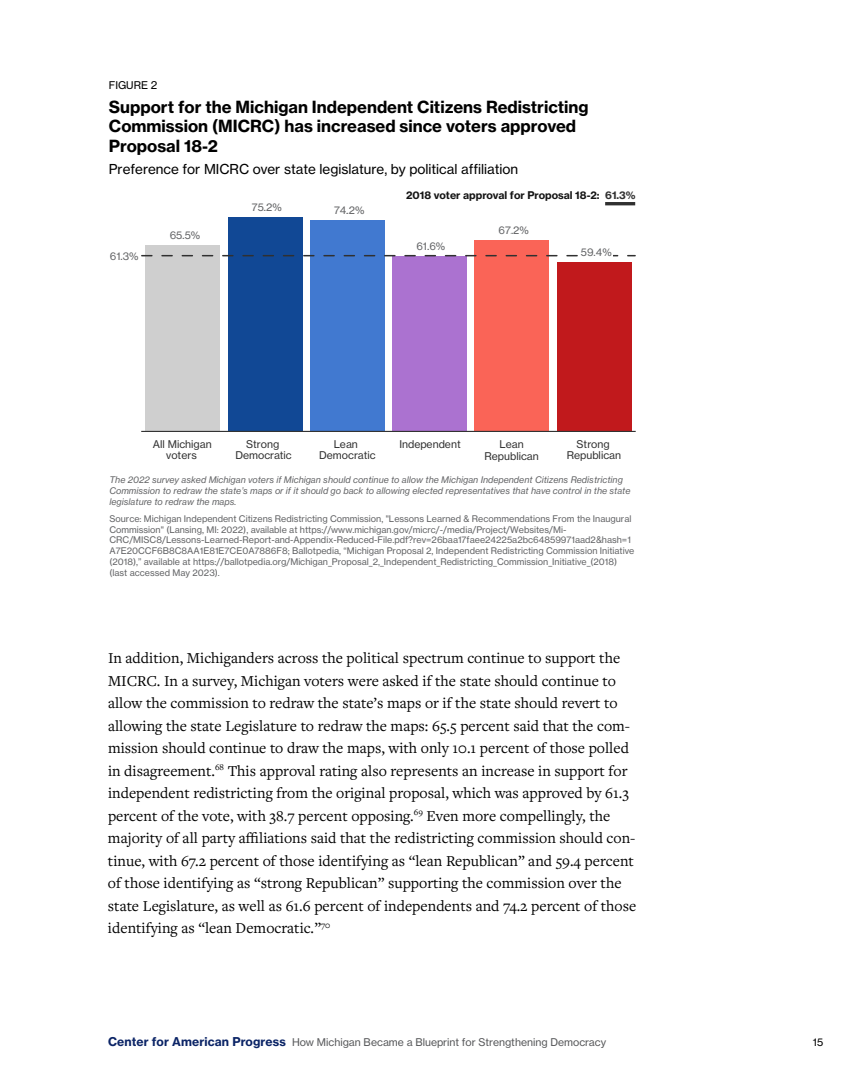
<style>
.page{position:relative;width:864px;height:1080px;background:#fff}
.page>*{position:absolute;margin:0;border:0;box-sizing:border-box;transform-origin:0 0}
.t1{font:16.5px/19.5px "N Haas Grotesk TX Pro 75 Bd";color:#000}
.t2{font:15.75px/22.5px "Freight Text Pro";color:#000}
.t3{font:13.5px "N Haas Grotesk TX Pro 55 Rg";color:#000}
.t4{font:10.5px/11.6px "N Haas Grotesk TX Pro 55 Rg";color:#333;text-align:center}
.t5{font:10.5px "N Haas Grotesk TX Pro 55 Rg";color:#58595b}
.t6{font:10.5px "N Haas Grotesk TX Pro 55 Rg";color:#636466}
.t7{font:10.5px "N Haas Grotesk TX Pro 75 Bd";color:#151515}
.t8{font:10.5px "N Haas Grotesk TX Pro 55 Rg";color:#000}
.t9{font:9.9px "Roboto";color:#7b7b7b}
.t10{font:9.9px "Roboto";color:#303030}
.t11{font:9px/10.8px "N Haas Grotesk TX Pro 55 Rg";color:#636466}
.t12{font:9px/10.8px "N Haas Grotesk TX Pro 56 It";color:#636466}
.s1{font-family:"Roboto";font-size:9.9px;color:#303030}
.s2{font-family:"Roboto";font-size:9.9px;color:#7b7b7b}
.s3{color:#303030}
.s4{font-style:italic}
.s5{font-family:"N Haas Grotesk TX Pro 75 Bd";font-size:12px;color:#0b2466}
</style>
<div class="page">
<hr style="left:605px;top:202px;width:30px;height:3px;background:#303030">
<div style="left:146px;top:245px;width:74px;height:186px;background:#cfcfcf"></div>
<div style="left:228px;top:217px;width:74px;height:214px;background:#114895"></div>
<div style="left:310px;top:220px;width:74px;height:211px;background:#4179d0"></div>
<div style="left:393px;top:256px;width:74px;height:175px;background:#ab72d0"></div>
<div style="left:475px;top:240px;width:74px;height:191px;background:#fa6457"></div>
<div style="left:557px;top:262px;width:74px;height:169px;background:#c1191c"></div>
<hr style="left:142px;top:431px;width:493px;height:1px;background:#333">
<svg style="left:142px;top:224px;width:493px;height:35px"></svg>
<div style="left:580px;top:241px;width:33px;height:18px;background:#fff"></div>
<p class="t8" style="left:109px;top:79px;width:50px">FIGURE 2</p>
<p class="t1" style="left:109px;top:97px;width:481px">Support for the Michigan Independent Citizens Redistricting<br>Commission (MICRC) has increased since voters approved<br>Proposal 18-2</p>
<p class="t3" style="left:109px;top:161px;width:411px">Preference for MICRC over state legislature, by political affiliation</p>
<p class="t6" style="left:110px;top:250px;width:30px">61.3%</p>
<p class="t6" style="left:170px;top:228px;width:32px"><span class="s1">6</span>65.5%</p>
<p class="t10" style="left:175px;top:228px;width:22px">5.5%</p>
<p class="t6" style="left:252px;top:201px;width:31px"><span class="s2">7</span>75.2%</p>
<p class="t9" style="left:257px;top:200px;width:22px">5.2%</p>
<p class="t6" style="left:334px;top:204px;width:32px"><span class="s2">7</span>74.2%</p>
<p class="t9" style="left:340px;top:203px;width:22px">4.2%</p>
<p class="t7" style="left:406px;top:189px;width:231px">2018 voter approval for Proposal 18-2: <span class="s3">61.3%</span></p>
<p class="t6" style="left:416px;top:239px;width:30px"><span class="s2">6</span>61.6%</p>
<p class="t9" style="left:422px;top:239px;width:22px">1.6%</p>
<p class="t6" style="left:499px;top:223px;width:32px"><span class="s2">6</span>67.2%</p>
<p class="t9" style="left:504px;top:223px;width:22px">7.2%</p>
<p class="t6" style="left:581px;top:246px;width:32px">59.4%</p>
<p class="t9" style="left:581px;top:245px;width:28px">59.4%</p>
<p class="t4" style="left:153px;top:438px;width:60px">All Michigan voters</p>
<p class="t4" style="left:235px;top:438px;width:58px">Strong<br>Democratic</p>
<p class="t4" style="left:319px;top:438px;width:58px">Lean<br>Democratic</p>
<p class="t4" style="left:399px;top:438px;width:63px">Independent</p>
<p class="t4" style="left:485px;top:438px;width:56px;line-height:12.6px">Lean<br>Republican</p>
<p class="t4" style="left:567px;top:438px;width:56px">Strong<br>Republican</p>
<p class="t12" style="left:109px;top:475px;width:523px">The 2022 survey asked Michigan voters if Michigan should continue to allow the Michigan Independent Citizens Redistricting<br>Commission to redraw the state’s maps or if it should go back to allowing elected representatives that have control in the state legislature to redraw the maps.</p>
<p class="t11" style="left:109px;top:513px;width:526px">Source: Michigan Independent Citizens Redistricting Commission, "Lessons Learned &amp; Recommendations From the Inaugural Commission" (Lansing, MI: 2022), available at https://www.michigan.gov/micrc/-/media/Project/Websites/Mi-CRC/MISC8/Lessons-Learned-Report-and-Appendix-Reduced-File.pdf?rev=26baa17faee24225a2bc64859971aad2&amp;hash=1<br>A7E20CCF6B8C8AA1E81E7CE0A7886F8; Ballotpedia, “Michigan Proposal 2, Independent Redistricting Commission Initiative (2018),” available at https://ballotpedia.org/Michigan_Proposal_2,_Independent_Redistricting_Commission_Initiative_(2018) (last accessed May 2023).</p>
<p class="t2" style="left:108px;top:646px;width:530px">In addition, Michiganders across the political spectrum continue to support the MICRC. In a survey, Michigan voters were asked if the state should continue to allow the commission to redraw the state’s maps or if the state should revert to allowing the state Legislature to redraw the maps: 65.5 percent said that the com&shy;mission should continue to draw the maps, with only 10.1 percent of those polled in disagreement.<sup>68</sup> This approval rating also represents an increase in support for independent redistricting from the original proposal, which was approved by 61.3 percent of the vote, with 38.7 percent opposing.<sup>69</sup> Even more compellingly, the majority of all party affiliations said that the redistricting commission should con&shy;tinue, with 67.2 percent of those identifying as “lean Republican” and 59.4 percent of those identifying as “strong Republican” supporting the commission over the state Legislature, as well as 61.6 percent of independents and 74.2 percent of those identifying as “lean Democratic<span class="s4">.</span>”<sup>70</sup></p>
<p class="t5" style="left:108px;top:1035px;width:500px"><span class="s5">Center for American Progress</span> How Michigan Became a Blueprint for Strengthening Democracy</p>
<p class="t8" style="left:813px;top:1035px;width:12px">15</p>
</div>
